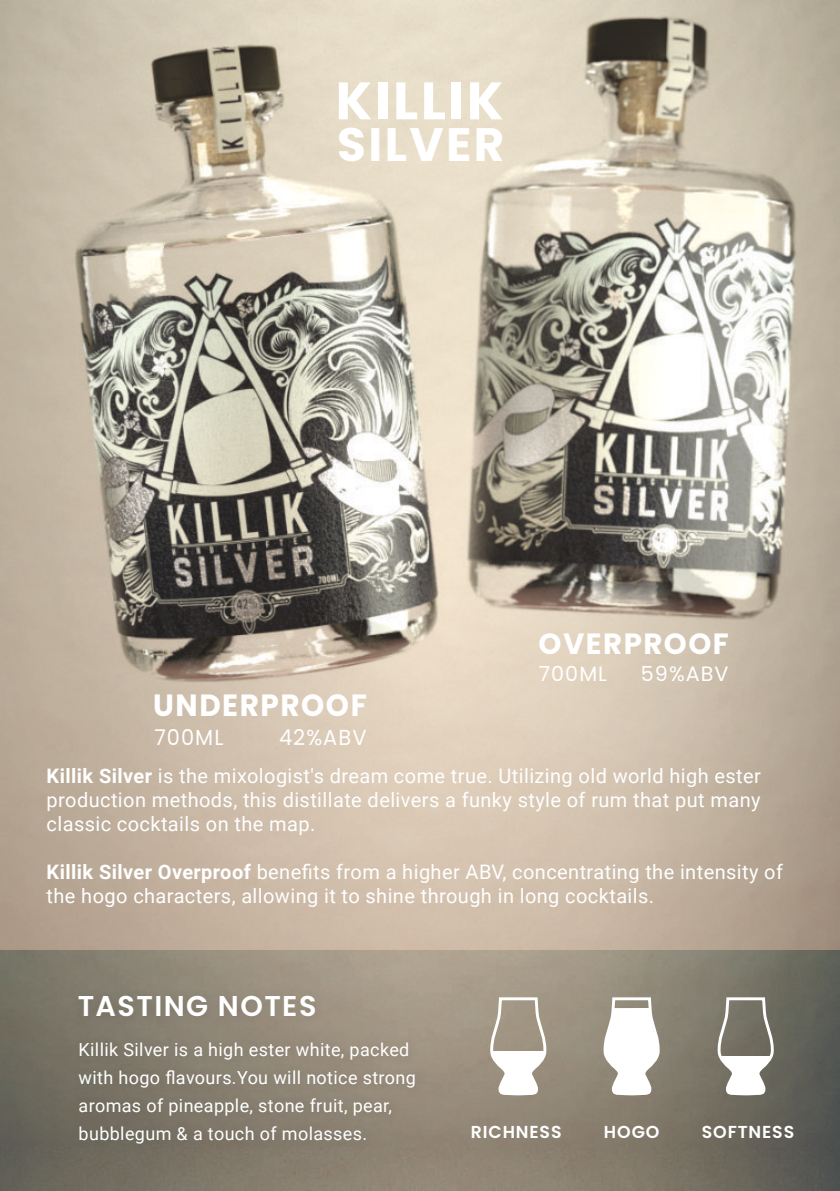
<style>
.page{position:relative;width:840px;height:1191px;background:#fff}
.page>*{position:absolute;margin:0;border:0;box-sizing:border-box;transform-origin:0 0}
.t1{font:700 52.6px "Poppins";letter-spacing:.05em;color:#fff}
.t2{font:700 47px "Poppins";letter-spacing:.05em;color:#fff}
.t3{font:700 30.6px "Poppins";letter-spacing:.05em;color:#fff;scale:.96 1}
.t4{font:700 29.2px "Poppins";letter-spacing:.05em;color:#fff}
.t5{font:600 28.6px "Poppins";letter-spacing:.05em;color:#fff}
.t6{font:21.8px "Poppins";letter-spacing:.05em;color:#fff;scale:.96 1}
.t7{font:20.8px "Poppins";letter-spacing:.05em;color:#fff}
.t8{font:20px/24px "Roboto";letter-spacing:.02em;color:#fff;text-align:justify}
.t9{font:18px/28px "Roboto";letter-spacing:.02em;color:#fff}
.t10{font:600 17.4px "Poppins";letter-spacing:.05em;color:#fff}
.s1{font-weight:700}
</style>
<div class="page">
<img style="left:0;top:0;width:840px;height:950px">
<svg style="left:0;top:950px;width:840px;height:241px;background:#847d6f"></svg>
<img style="left:73px;top:988px;width:250px;height:37px">
<img style="left:73px;top:1037px;width:351px;height:115px">
<svg style="left:717px;top:999px;width:59px;height:98px"></svg>
<svg style="left:603px;top:999px;width:59px;height:98px"></svg>
<svg style="left:490px;top:999px;width:59px;height:98px"></svg>
<h1 class="t1" style="left:335px;top:64px;width:169px">KILLIK</h1>
<h2 class="t2" style="left:337px;top:112px;width:169px">SILVER</h2>
<h3 class="t3" style="left:153px;top:684px;width:224px">UNDERPROOF</h3>
<p class="t6" style="left:154px;top:722px;width:73px">700ML</p>
<p class="t6" style="left:279px;top:722px;width:93px">42%ABV</p>
<h3 class="t4" style="left:538px;top:623px;width:192px">OVERPROOF</h3>
<p class="t7" style="left:539px;top:659px;width:70px">700ML</p>
<p class="t7" style="left:641px;top:659px;width:89px">59%ABV</p>
<p class="t8" style="left:47px;top:766px;width:715px"><span class="s1">Killik Silver</span> is the mixologist's dream come true. Utilizing old world high ester production methods, this distillate delivers a funky style of rum that put many classic cocktails on the map.</p>
<p class="t8" style="left:47px;top:862px;width:738px"><span class="s1">Killik Silver Overproof</span> benefits from a higher ABV, concentrating the intensity of the hogo characters, allowing it to shine through in long cocktails.</p>
<h3 class="t5" style="left:78px;top:985px;width:240px">TASTING NOTES</h3>
<p class="t9" style="left:79px;top:1038px;width:339px">Killik Silver is a high ester white, packed with hogo flavours.You will notice strong aromas of pineapple, stone fruit, pear, bubblegum &amp; a touch of molasses.</p>
<p class="t10" style="left:471px;top:1119px;width:92px">RICHNESS</p>
<p class="t10" style="left:604px;top:1119px;width:57px">HOGO</p>
<p class="t10" style="left:701px;top:1119px;width:94px">SOFTNESS</p>
</div>
